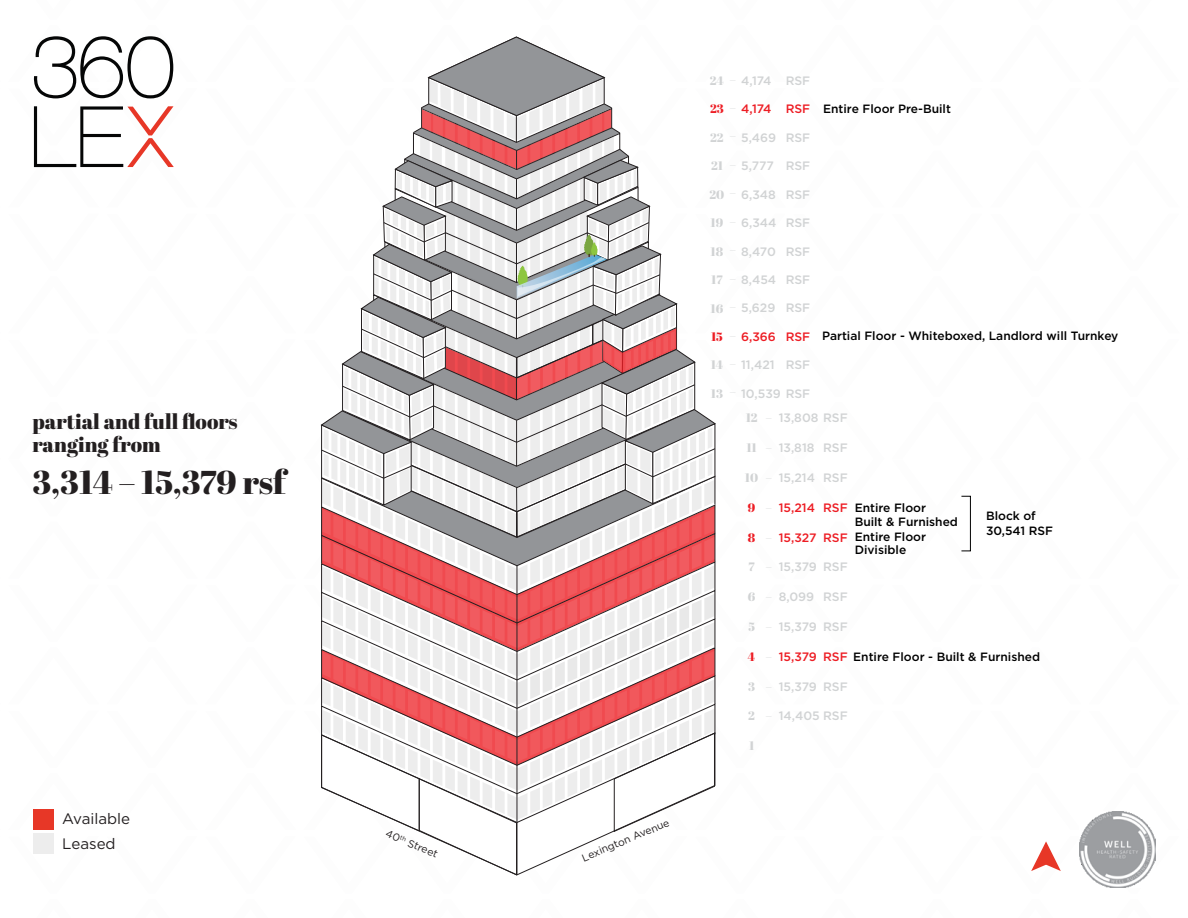
<style>
.page{position:relative;width:1188px;height:918px;background:#fff}
.page>*{position:absolute;margin:0;border:0;box-sizing:border-box;transform-origin:0 0}
.t1{font:33px "Abril Fatface";color:#231f20}
.t2{font:21px/22.5px "Abril Fatface";color:#231f20}
.t3{font:15.15px/24.9px "Gotham";color:#231f20}
.t4{font:500 12.15px "Gotham";color:#d1d3d4}
.t5{font:500 12.15px "Gotham";color:#ed1d24}
.t6{font:12.15px "Abril Fatface";color:#d1d3d4}
.t7{font:12.15px "Abril Fatface";color:#ed1d24}
.t8{font:500 12px/13.5px "Gotham";color:#000}
.t9{font:10.5px "Gotham";color:#231f20}
</style>
<div class="page">
<svg style="left:33px;top:36px;width:141px;height:132px"></svg>
<div style="left:33px;top:809px;width:20px;height:21px;background:#e73727"></div>
<div style="left:33px;top:833px;width:20px;height:21px;background:#ededed"></div>
<svg style="left:1031px;top:839px;width:49px;height:32px"></svg>
<svg style="left:320px;top:36px;width:396px;height:840px"></svg>
<div style="left:961px;top:496px;width:10px;height:55px;border:1px solid #000"></div>
<img style="left:1080px;top:811px;width:76px;height:76px">
<h2 class="t2" style="left:33px;top:410px;width:207px">partial and full floors ranging from</h2>
<h1 class="t1" style="left:33px;top:459px;width:255px">3,314 – 15,379 rsf</h1>
<p class="t3" style="left:62px;top:806px;width:69px">Available<br>Leased</p>
<p class="t9" style="left:389px;top:827px;width:57px;rotate:23deg">40<sup>th</sup> Street</p>
<p class="t9" style="left:580px;top:852px;width:95px;rotate:-23deg">Lexington Avenue</p>
<p class="t6" style="left:710px;top:72px;width:16px">24</p>
<p class="t7" style="left:710px;top:101px;width:15px">23</p>
<p class="t6" style="left:710px;top:129px;width:15px">22</p>
<p class="t6" style="left:711px;top:157px;width:13px">21</p>
<p class="t6" style="left:710px;top:186px;width:16px">20</p>
<p class="t6" style="left:711px;top:214px;width:14px">19</p>
<p class="t6" style="left:711px;top:243px;width:14px">18</p>
<p class="t6" style="left:711px;top:271px;width:13px">17</p>
<p class="t6" style="left:711px;top:300px;width:14px">16</p>
<p class="t7" style="left:711px;top:328px;width:13px">15</p>
<p class="t6" style="left:711px;top:357px;width:14px">14</p>
<p class="t6" style="left:711px;top:385px;width:14px">13</p>
<p class="t4" style="left:786px;top:73px;width:26px">RSF</p>
<p class="t5" style="left:786px;top:101px;width:26px">RSF</p>
<p class="t4" style="left:786px;top:129px;width:26px">RSF</p>
<p class="t4" style="left:786px;top:158px;width:26px">RSF</p>
<p class="t4" style="left:786px;top:186px;width:26px">RSF</p>
<p class="t4" style="left:786px;top:215px;width:26px">RSF</p>
<p class="t4" style="left:786px;top:243px;width:26px">RSF</p>
<p class="t4" style="left:786px;top:272px;width:26px">RSF</p>
<p class="t4" style="left:786px;top:300px;width:26px">RSF</p>
<p class="t5" style="left:786px;top:329px;width:26px">RSF</p>
<p class="t4" style="left:786px;top:357px;width:26px">RSF</p>
<p class="t4" style="left:741px;top:73px;width:32px">4,174</p>
<p class="t5" style="left:741px;top:101px;width:32px">4,174</p>
<p class="t4" style="left:741px;top:130px;width:37px">5,469</p>
<p class="t4" style="left:741px;top:158px;width:34px">5,777</p>
<p class="t4" style="left:741px;top:186px;width:36px">6,348</p>
<p class="t4" style="left:741px;top:215px;width:37px">6,344</p>
<p class="t4" style="left:741px;top:243px;width:36px">8,470</p>
<p class="t4" style="left:741px;top:272px;width:37px">8,454</p>
<p class="t4" style="left:741px;top:300px;width:36px">5,629</p>
<p class="t5" style="left:741px;top:329px;width:36px">6,366</p>
<p class="t4" style="left:741px;top:357px;width:35px">11,421</p>
<p class="t4" style="left:741px;top:386px;width:71px">10,539 RSF</p>
<p class="t8" style="left:823px;top:102px;width:129px">Entire Floor Pre-Built</p>
<p class="t8" style="left:822px;top:329px;width:298px">Partial Floor - Whiteboxed, Landlord will Turnkey</p>
<p class="t6" style="left:746px;top:409px;width:13px">12</p>
<p class="t6" style="left:746px;top:439px;width:12px">11</p>
<p class="t6" style="left:745px;top:469px;width:15px">10</p>
<p class="t7" style="left:748px;top:499px;width:9px">9</p>
<p class="t7" style="left:748px;top:529px;width:9px">8</p>
<p class="t6" style="left:749px;top:558px;width:8px">7</p>
<p class="t6" style="left:748px;top:588px;width:9px">6</p>
<p class="t6" style="left:748px;top:618px;width:8px">5</p>
<p class="t7" style="left:748px;top:648px;width:9px">4</p>
<p class="t6" style="left:748px;top:678px;width:8px">3</p>
<p class="t6" style="left:748px;top:707px;width:8px">2</p>
<p class="t6" style="left:749px;top:737px;width:7px">1</p>
<p class="t4" style="left:779px;top:410px;width:71px">13,808 RSF</p>
<p class="t4" style="left:779px;top:440px;width:37px">13,818</p>
<p class="t4" style="left:779px;top:470px;width:38px">15,214</p>
<p class="t5" style="left:779px;top:499px;width:38px">15,214</p>
<p class="t5" style="left:779px;top:529px;width:40px">15,327</p>
<p class="t4" style="left:779px;top:559px;width:40px">15,379</p>
<p class="t4" style="left:779px;top:589px;width:37px">8,099</p>
<p class="t4" style="left:779px;top:619px;width:40px">15,379</p>
<p class="t5" style="left:779px;top:648px;width:40px">15,379</p>
<p class="t4" style="left:779px;top:678px;width:40px">15,379</p>
<p class="t4" style="left:779px;top:708px;width:71px">14,405 RSF</p>
<p class="t4" style="left:823px;top:440px;width:26px">RSF</p>
<p class="t4" style="left:823px;top:470px;width:26px">RSF</p>
<p class="t5" style="left:823px;top:499px;width:26px">RSF</p>
<p class="t5" style="left:823px;top:529px;width:26px">RSF</p>
<p class="t4" style="left:823px;top:559px;width:26px">RSF</p>
<p class="t4" style="left:823px;top:589px;width:26px">RSF</p>
<p class="t4" style="left:823px;top:619px;width:26px">RSF</p>
<p class="t5" style="left:823px;top:648px;width:26px">RSF</p>
<p class="t4" style="left:823px;top:678px;width:26px">RSF</p>
<p class="t8" style="left:855px;top:501px;width:105px">Entire Floor<br>Built &amp; Furnished</p>
<p class="t8" style="left:855px;top:530px;width:73px">Entire Floor<br>Divisible</p>
<p class="t8" style="left:986px;top:509px;width:69px;line-height:14.4px">Block of<br>30,541 RSF</p>
<p class="t8" style="left:853px;top:650px;width:188px">Entire Floor - Built &amp; Furnished</p>
</div>
